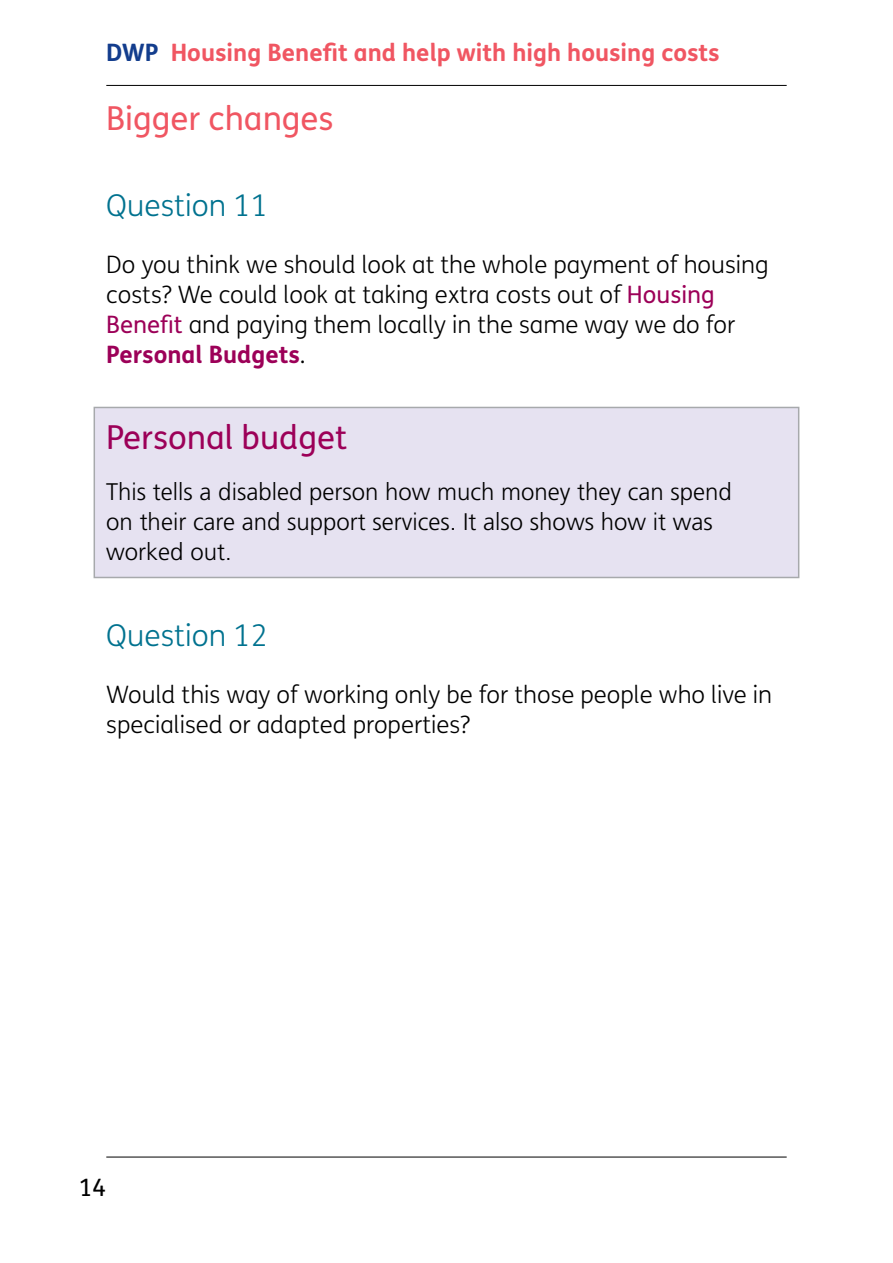
<style>
.page{position:relative;width:893px;height:1263px;background:#fff}
.page>*{position:absolute;margin:0;border:0;box-sizing:border-box;transform-origin:0 0}
.Definition_heading{font:33px "FS Me";color:#9c0058}
.t1{font:33px "FS Me";color:#f05662}
.Heads_Head_C{font:300 30px "FS Me";color:#00728f}
.Body_Copy{font:300 24px/30px "FS Me";color:#000}
.Body_text{font:300 24px/30px "Frutiger LT";color:#000}
.t2{font:700 24px "FS Me";color:#f05662}
.t3{font:24px "FS Me";color:#000}
.s1{color:#133d8d}
.s2{font-weight:400;color:#9c0058}
.s3{font-weight:700;color:#9c0058}
</style>
<div class="page">
<hr style="left:106px;top:85px;width:681px;height:1px;background:#000">
<hr style="left:106px;top:1157px;width:681px;height:1px;background:#000">
<div style="left:94px;top:407px;width:705px;height:171px;background:#e6e2f1;border:2px solid #a7a9ac"></div>
<p class="t2" style="left:106px;top:33px;width:615px"><span class="s1">DWP</span> Housing Benefit and help with high housing costs</p>
<h2 class="t1" style="left:106px;top:96px;width:229px">Bigger changes</h2>
<p class="Heads_Head_C" style="left:106px;top:185px;width:163px">Question 11</p>
<p class="Body_Copy" style="left:106px;top:249px;width:664px">Do you think we should look at the whole payment of housing costs? We could look at taking extra costs out of <span class="s2">Housing Benefit</span> and paying them locally in the same way we do for <span class="s3">Personal Budgets</span>.</p>
<p class="Definition_heading" style="left:106px;top:414px;width:242px">Personal budget</p>
<p class="Body_text" style="left:106px;top:477px;width:627px">This tells a disabled person how much money they can spend on their care and support services. It also shows how it was worked out.</p>
<p class="Heads_Head_C" style="left:106px;top:615px;width:163px">Question 12</p>
<p class="Body_Copy" style="left:106px;top:679px;width:667px">Would this way of working only be for those people who live in specialised or adapted properties?</p>
<p class="t3" style="left:79px;top:1171px;width:29px">14</p>
</div>
